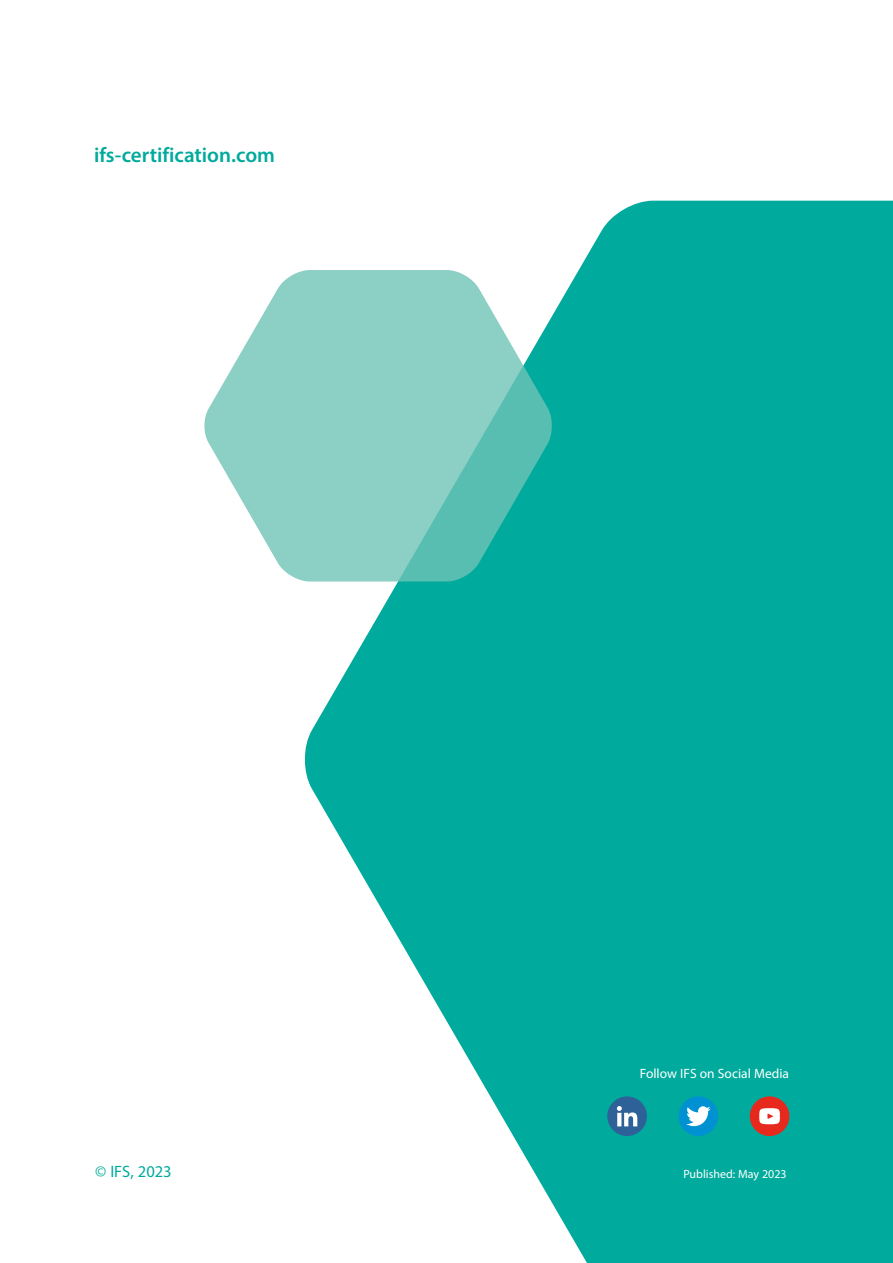
<style>
.page{position:relative;width:893px;height:1263px;background:#fff}
.page>*{position:absolute;margin:0;border:0;box-sizing:border-box;transform-origin:0 0}
.t1{font:600 21px "Myriad Pro";color:#00aa9c}
.t2{font:16.5px "Myriad Pro";color:#00aa9c}
.t3{font:13.5px "Myriad Pro";color:#fff}
.t4{font:12px "Myriad Pro";color:#fff}
</style>
<div class="page">
<svg style="left:304px;top:311px;width:251px;height:897px;fill:#00aa9c"></svg>
<div style="left:555px;top:201px;width:338px;height:1062px;background:#00aa9c"></div>
<svg style="left:204px;top:270px;width:349px;height:311px;fill:#8bcfc5"></svg>
<div style="left:607px;top:1096px;width:40px;height:40px;background:#2e6198;border-radius:50%"></div>
<svg style="left:617px;top:1106px;width:20px;height:20px"></svg>
<div style="left:678px;top:1096px;width:40px;height:40px;background:#0091d3;border-radius:50%"></div>
<svg style="left:686px;top:1106px;width:25px;height:20px"></svg>
<div style="left:750px;top:1096px;width:39px;height:40px;background:#e7291d;border-radius:50%"></div>
<div style="left:759px;top:1108px;width:21px;height:16px;background:#fff;border-radius:50%"></div>
<svg style="left:767px;top:1113px;width:6px;height:6px"></svg>
<h1 class="t1" style="left:94px;top:142px;width:182px">ifs-certification.com</h1>
<p class="t3" style="left:640px;top:1065px;width:151px">Follow IFS on Social Media</p>
<p class="t2" style="left:95px;top:1161px;width:78px">© IFS, 2023</p>
<p class="t4" style="left:683px;top:1167px;width:105px">Published: May 2023</p>
</div>
